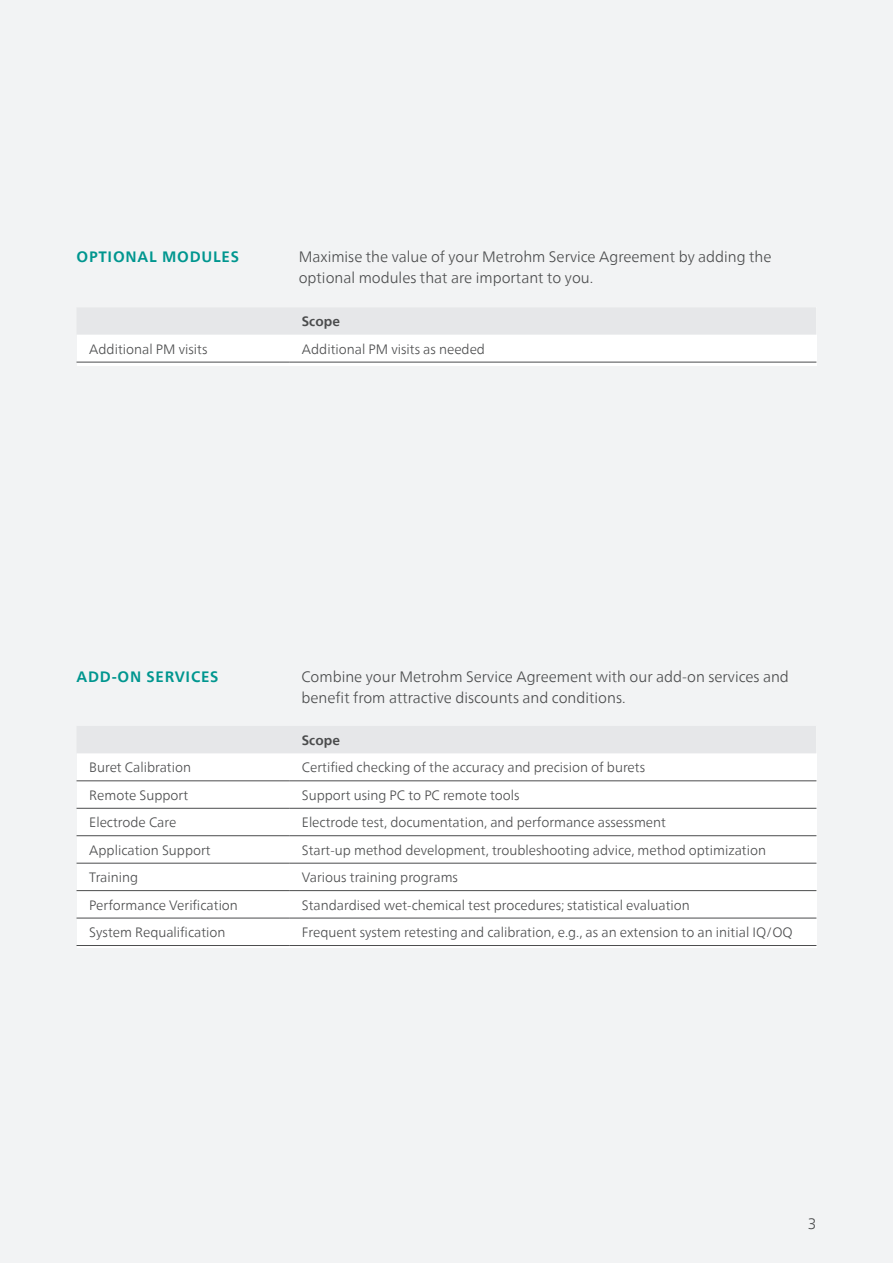
<style>
.page{position:relative;width:893px;height:1263px;background:#f2f3f4}
.page>*{position:absolute;margin:0;border:0;box-sizing:border-box;transform-origin:0 0}
.Copy_10_14pt_light{font:300 15px/21px "Neue Frutiger World";color:#4b4c4d}
._10_14_50pt_bold_upper{font:700 15px "Neue Frutiger World";letter-spacing:.05em;color:#00968f}
.Table_9_12pt_light{font:300 13.5px "Neue Frutiger World";color:#4b4c4d}
.Table_9_12pt_light-2{font:700 13.5px "Neue Frutiger World";color:#4b4c4d}
</style>
<div class="page">
<div style="left:77px;top:307px;width:739px;height:59px;background:#fff"></div>
<div style="left:77px;top:307px;width:739px;height:28px;background:#e6e7e9"></div>
<hr style="left:77px;top:362px;width:212px;height:1px;background:#4b4c4d">
<hr style="left:289px;top:362px;width:527px;height:1px;background:#4b4c4d">
<div style="left:77px;top:726px;width:739px;height:221px;background:#fff"></div>
<div style="left:77px;top:726px;width:739px;height:27px;background:#e6e7e9"></div>
<hr style="left:77px;top:780px;width:212px;height:1px;background:#4b4c4d">
<hr style="left:77px;top:808px;width:212px;height:1px;background:#4b4c4d">
<hr style="left:77px;top:835px;width:212px;height:1px;background:#4b4c4d">
<hr style="left:77px;top:863px;width:212px;height:1px;background:#4b4c4d">
<hr style="left:77px;top:890px;width:212px;height:1px;background:#4b4c4d">
<hr style="left:77px;top:918px;width:212px;height:1px;background:#4b4c4d">
<hr style="left:289px;top:780px;width:527px;height:1px;background:#4b4c4d">
<hr style="left:289px;top:808px;width:527px;height:1px;background:#4b4c4d">
<hr style="left:289px;top:835px;width:527px;height:1px;background:#4b4c4d">
<hr style="left:289px;top:863px;width:527px;height:1px;background:#4b4c4d">
<hr style="left:289px;top:890px;width:527px;height:1px;background:#4b4c4d">
<hr style="left:289px;top:918px;width:527px;height:1px;background:#4b4c4d">
<hr style="left:77px;top:945px;width:212px;height:1px;background:#4b4c4d">
<hr style="left:289px;top:945px;width:527px;height:1px;background:#4b4c4d">
<p class="_10_14_50pt_bold_upper" style="left:77px;top:244px;width:164px">OPTIONAL MODULES</p>
<p class="Copy_10_14pt_light" style="left:299px;top:247px;width:474px">Maximise the value of your Metrohm Service Agreement by adding the optional modules that are important to you.</p>
<p class="Table_9_12pt_light-2" style="left:302px;top:310px;width:40px">Scope</p>
<p class="Table_9_12pt_light" style="left:89px;top:338px;width:120px">Additional PM visits</p>
<p class="Table_9_12pt_light" style="left:302px;top:338px;width:185px">Additional PM visits as needed</p>
<p class="_10_14_50pt_bold_upper" style="left:77px;top:664px;width:143px">ADD-ON SERVICES</p>
<p class="Copy_10_14pt_light" style="left:301px;top:667px;width:489px">Combine your Metrohm Service Agreement with our add-on services and benefit from attractive discounts and conditions.</p>
<p class="Table_9_12pt_light-2" style="left:302px;top:728px;width:40px">Scope</p>
<p class="Table_9_12pt_light" style="left:89px;top:757px;width:103px">Buret Calibration</p>
<p class="Table_9_12pt_light" style="left:302px;top:757px;width:345px">Certified checking of the accuracy and precision of burets</p>
<p class="Table_9_12pt_light" style="left:89px;top:784px;width:101px">Remote Support</p>
<p class="Table_9_12pt_light" style="left:302px;top:784px;width:219px">Support using PC to PC remote tools</p>
<p class="Table_9_12pt_light" style="left:89px;top:812px;width:89px">Electrode Care</p>
<p class="Table_9_12pt_light" style="left:302px;top:812px;width:366px">Electrode test, documentation, and performance assessment</p>
<p class="Table_9_12pt_light" style="left:89px;top:839px;width:123px">Application Support</p>
<p class="Table_9_12pt_light" style="left:302px;top:839px;width:466px">Start-up method development, troubleshooting advice, method optimization</p>
<p class="Table_9_12pt_light" style="left:89px;top:867px;width:50px">Training</p>
<p class="Table_9_12pt_light" style="left:302px;top:867px;width:158px">Various training programs</p>
<p class="Table_9_12pt_light" style="left:89px;top:894px;width:150px">Performance Verification</p>
<p class="Table_9_12pt_light" style="left:302px;top:894px;width:389px">Standardised wet-chemical test procedures; statistical evaluation</p>
<p class="Table_9_12pt_light" style="left:89px;top:922px;width:138px">System Requalification</p>
<p class="Table_9_12pt_light" style="left:302px;top:922px;width:492px">Frequent system retesting and calibration, e.g., as an extension to an initial IQ/OQ</p>
<p class="Copy_10_14pt_light" style="left:808px;top:1213px;width:10px">3</p>
</div>
